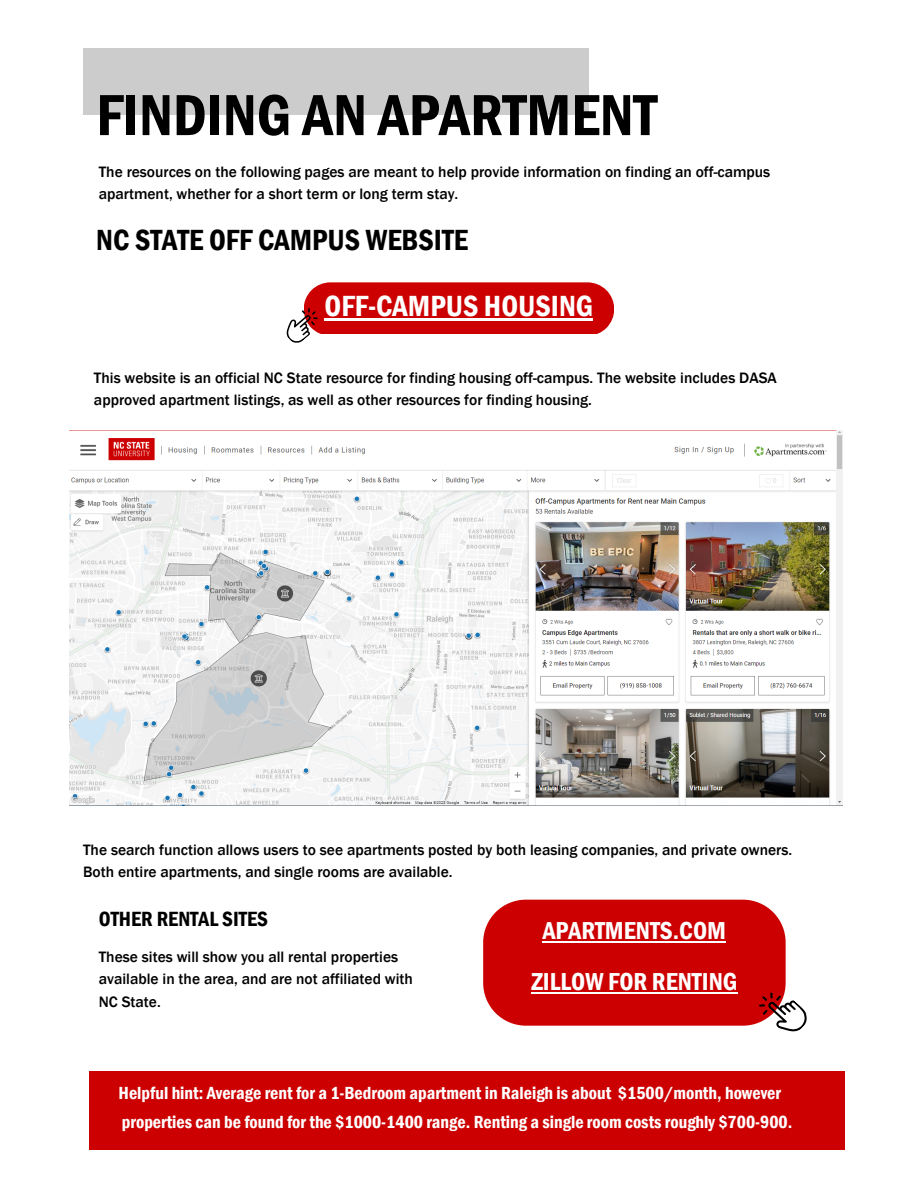
<style>
.page{position:relative;width:918px;height:1188px;background:#fff}
.page>*{position:absolute;margin:0;border:0;box-sizing:border-box;transform-origin:0 0}
.t1{font:600 condensed 60px "Franklin Gothic";color:#000}
.t2{font:600 condensed 30px "Franklin Gothic";color:#000}
.t3{font:600 condensed 30px "Franklin Gothic";color:#fff}
.t4{font:600 condensed 25.2px/51.8px "Franklin Gothic";color:#fff;text-align:center}
.t5{font:600 condensed 21.15px "Franklin Gothic";color:#000}
.t6{font:600 condensed 18px/29.1px "Franklin Gothic";color:#fff}
.t7{font:500 15.45px/22.5px "Franklin Gothic";color:#000}
</style>
<div class="page">
<div style="left:83px;top:48px;width:506px;height:66px;background:#ccc"></div>
<img style="left:70px;top:430px;width:773px;height:376px">
<svg style="left:483px;top:900px;width:324px;height:132px;background:#d12525"></svg>
<svg style="left:286px;top:282px;width:327px;height:61px"></svg>
<hr style="left:543px;top:941px;width:183px;height:1px;background:#fff">
<hr style="left:531px;top:992px;width:206px;height:2px;background:#fff">
<div style="left:89px;top:1071px;width:756px;height:78px;background:#c00"></div>
<h1 class="t1" style="left:96px;top:80px;width:562px">FINDING AN APARTMENT</h1>
<p class="t7" style="left:99px;top:160px;width:673px">The resources on the following pages are meant to help provide information on finding an off-campus apartment, whether for a short term or long term stay.</p>
<h2 class="t2" style="left:96px;top:222px;width:373px">NC STATE OFF CAMPUS WEBSITE</h2>
<h2 class="t3" style="left:325px;top:289px;width:270px">OFF-CAMPUS HOUSING</h2>
<p class="t7" style="left:94px;top:366px;width:684px">This website is an official NC State resource for finding housing off-campus. The website includes DASA approved apartment listings, as well as other resources for finding housing.</p>
<p class="t7" style="left:83px;top:838px;width:711px">The search function allows users to see apartments posted by both leasing companies, and private owners.<br>Both entire apartments, and single rooms are available.</p>
<h3 class="t5" style="left:99px;top:907px;width:171px">OTHER RENTAL SITES</h3>
<p class="t7" style="left:99px;top:945px;width:316px">These sites will show you all rental properties available in the area, and are not affiliated with<br>NC State.</p>
<h3 class="t4" style="left:531px;top:904px;width:208px">APARTMENTS.COM<br>ZILLOW FOR RENTING</h3>
<p class="t6" style="left:119px;top:1078px;width:675px">Helpful hint: Average rent for a 1-Bedroom apartment in Raleigh is about $1500/month, however properties can be found for the $1000-1400 range. Renting a single room costs roughly $700-900.</p>
</div>
